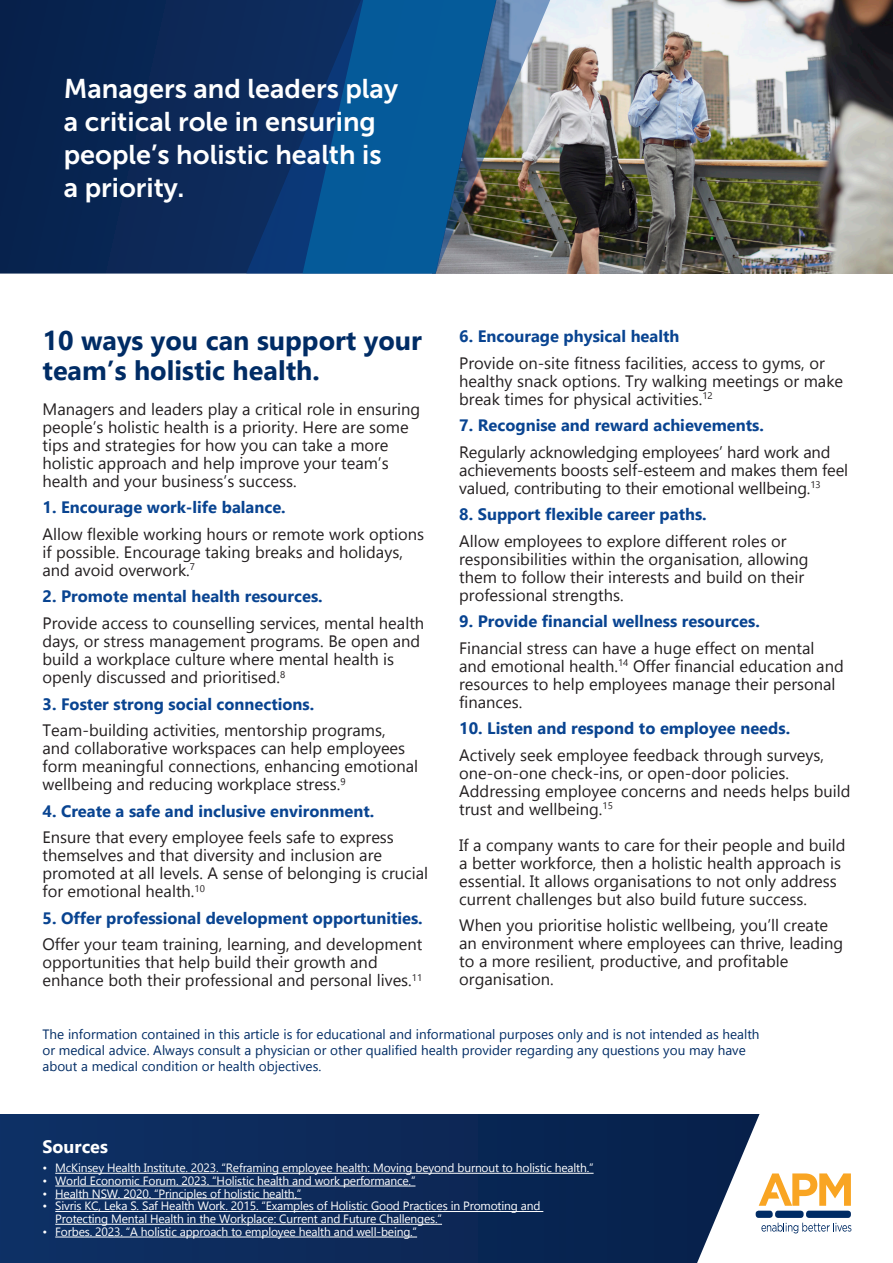
<style>
.page{position:relative;width:893px;height:1263px;background:#fff}
.page>*{position:absolute;margin:0;border:0;box-sizing:border-box;transform-origin:0 0}
.t1{font:27px/33px "Museo Sans 700";color:#fff}
.H2{font:700 27px/30px "Gadugi";color:#002c65}
.H3{font:700 18px "Gadugi";color:#fff}
.t2{font:16.5px/18px "Gadugi";color:#231f20}
.t3{font:700 16.5px "Gadugi";color:#094491}
.t4{font:13.5px/16.2px "Gadugi";color:#002c65}
.t5{font:12px/12.8px "Gadugi";letter-spacing:-.015em;color:#fff}
</style>
<div class="page">
<img style="left:559px;top:0;width:334px;height:274px">
<div style="left:0;top:1114px;width:893px;height:149px;background:#0d2959"></div>
<svg style="left:697px;top:1114px;width:196px;height:149px;fill:#fff"></svg>
<svg style="left:759px;top:1173px;width:92px;height:33px"></svg>
<div style="left:756px;top:1210px;width:17px;height:8px;background:#002c65;border-radius:3px"></div>
<div style="left:775px;top:1210px;width:29px;height:8px;background:#002c65;border-radius:3px"></div>
<div style="left:806px;top:1210px;width:45px;height:8px;background:#002c65;border-radius:3px"></div>
<svg style="left:761px;top:1223px;width:90px;height:10px"></svg>
<hr style="left:55px;top:1173px;width:539px;height:1px;background:#fff">
<hr style="left:55px;top:1186px;width:360px;height:1px;background:#fff">
<hr style="left:55px;top:1198px;width:246px;height:1px;background:#fff">
<hr style="left:55px;top:1211px;width:488px;height:1px;background:#fff">
<hr style="left:55px;top:1224px;width:387px;height:1px;background:#fff">
<hr style="left:55px;top:1237px;width:362px;height:1px;background:#fff">
<div style="left:0;top:0;width:246px;height:274px;background:#072553"></div>
<img style="left:246px;top:0;width:313px;height:274px">
<svg style="left:303px;top:0;width:198px;height:274px;fill:#055a99"></svg>
<h3 class="t1" style="left:64px;top:72px;width:336px">Managers and leaders play a critical role in ensuring people’s holistic health is a priority.</h3>
<h3 class="t3" style="left:459px;top:326px;width:222px">6. Encourage physical health</h3>
<h3 class="t2" style="left:459px;top:354px;width:385px">Provide on-site fitness facilities, access to gyms, or healthy snack options. Try walking meetings or make break times for physical activities.<sup>12</sup></h3>
<h3 class="t3" style="left:459px;top:415px;width:306px">7. Recognise and reward achievements.</h3>
<h3 class="t2" style="left:459px;top:443px;width:390px">Regularly acknowledging employees’ hard work and achievements boosts self-esteem and makes them feel valued, contributing to their emotional wellbeing.<sup>13</sup></h3>
<h3 class="t3" style="left:459px;top:504px;width:249px">8. Support flexible career paths.</h3>
<h3 class="t2" style="left:459px;top:532px;width:351px">Allow employees to explore different roles or responsibilities within the organisation, allowing them to follow their interests and build on their professional strengths.</h3>
<h3 class="t3" style="left:459px;top:611px;width:302px">9. Provide financial wellness resources.</h3>
<h3 class="t2" style="left:459px;top:639px;width:386px">Financial stress can have a huge effect on mental and emotional health.<sup>14</sup> Offer financial education and resources to help employees manage their personal finances.</h3>
<h3 class="t3" style="left:459px;top:719px;width:332px">10. Listen and respond to employee needs.</h3>
<h3 class="t2" style="left:459px;top:746px;width:393px">Actively seek employee feedback through surveys, one-on-one check-ins, or open-door policies.<br>Addressing employee concerns and needs helps build trust and wellbeing.<sup>15</sup></h3>
<h3 class="t2" style="left:459px;top:836px;width:388px">If a company wants to care for their people and build a better workforce, then a holistic health approach is essential. It allows organisations to not only address current challenges but also build future success.</h3>
<h3 class="t2" style="left:459px;top:916px;width:385px">When you prioritise holistic wellbeing, you’ll create an environment where employees can thrive, leading to a more resilient, productive, and profitable organisation.</h3>
<h3 class="t4" style="left:43px;top:1026px;width:718px">The information contained in this article is for educational and informational purposes only and is not intended as health or medical advice. Always consult a physician or other qualified health provider regarding any questions you may have about a medical condition or health objectives.</h3>
<h1 class="H2" style="left:43px;top:325px;width:381px">10 ways you can support your team’s holistic health.</h1>
<h3 class="t2" style="left:43px;top:400px;width:379px">Managers and leaders play a critical role in ensuring people’s holistic health is a priority. Here are some tips and strategies for how you can take a more holistic approach and help improve your team’s health and your business’s success.</h3>
<h3 class="t3" style="left:43px;top:498px;width:245px">1. Encourage work-life balance.</h3>
<h3 class="t2" style="left:43px;top:525px;width:383px">Allow flexible working hours or remote work options if possible. Encourage taking breaks and holidays, and avoid overwork.<sup>7</sup></h3>
<h3 class="t3" style="left:43px;top:587px;width:282px">2. Promote mental health resources.</h3>
<h3 class="t2" style="left:43px;top:614px;width:383px">Provide access to counselling services, mental health days, or stress management programs. Be open and build a workplace culture where mental health is openly discussed and prioritised.<sup>8</sup></h3>
<h3 class="t3" style="left:43px;top:694px;width:273px">3. Foster strong social connections.</h3>
<h3 class="t2" style="left:43px;top:721px;width:377px">Team-building activities, mentorship programs,<br>and collaborative workspaces can help employees form meaningful connections, enhancing emotional wellbeing and reducing workplace stress.<sup>9</sup></h3>
<h3 class="t3" style="left:43px;top:801px;width:333px">4. Create a safe and inclusive environment.</h3>
<h3 class="t2" style="left:43px;top:828px;width:387px">Ensure that every employee feels safe to express themselves and that diversity and inclusion are promoted at all levels. A sense of belonging is crucial for emotional health.<sup>10</sup></h3>
<h3 class="t3" style="left:43px;top:908px;width:382px">5. Offer professional development opportunities.</h3>
<h3 class="t2" style="left:43px;top:935px;width:381px">Offer your team training, learning, and development opportunities that help build their growth and enhance both their professional and personal lives.<sup>11</sup></h3>
<h2 class="H3" style="left:43px;top:1135px;width:67px">Sources</h2>
<h3 class="t5" style="left:43px;top:1161px;width:553px">• McKinsey Health Institute. 2023. “Reframing employee health: Moving beyond burnout to holistic health.”</h3>
<h3 class="t5" style="left:43px;top:1174px;width:374px">• World Economic Forum. 2023. “Holistic health and work performance.”</h3>
<h3 class="t5" style="left:43px;top:1187px;width:260px">• Health NSW. 2020. “Principles of holistic health.”</h3>
<h3 class="t5" style="left:55px;top:1200px;width:487px;text-indent:-13px">• Sivris KC, Leka S. Saf Health Work. 2015. “Examples of Holistic Good Practices in Promoting and<br>Protecting Mental Health in the Workplace: Current and Future Challenges.”</h3>
<h3 class="t5" style="left:43px;top:1225px;width:376px">• Forbes. 2023. “A holistic approach to employee health and well-being.”</h3>
</div>
